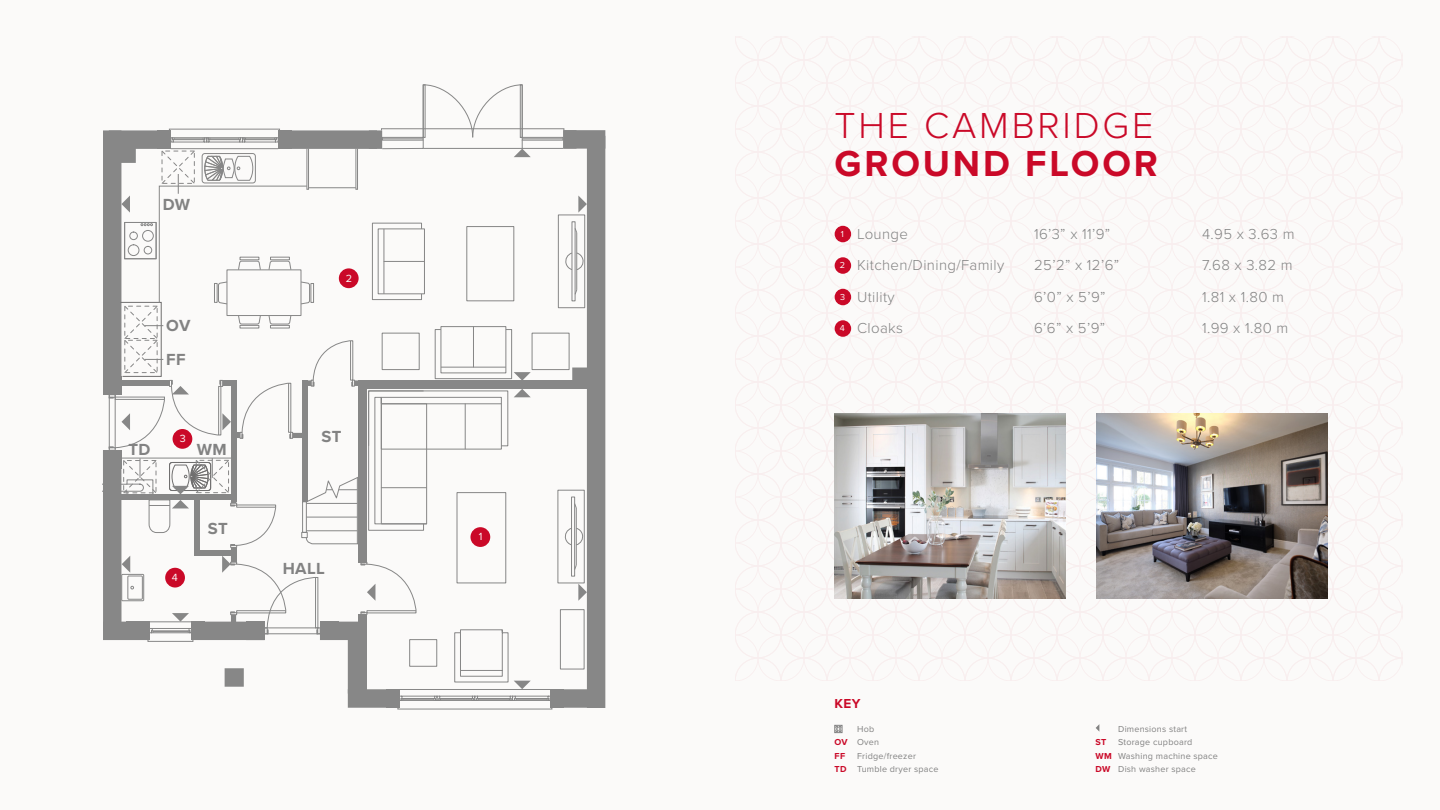
<style>
.page{position:relative;width:1440px;height:810px;background:#fbfaf9}
.page>*{position:absolute;margin:0;border:0;box-sizing:border-box;transform-origin:0 0}
.t1{font:300 37.5px "Proxima Nova";letter-spacing:.075em;color:#ca0928}
.t2{font:700 37.5px "Proxima Nova";letter-spacing:.075em;color:#ca0928}
.t3{font:700 16.65px "Proxima Nova";letter-spacing:.025em;color:#828282}
.t4{font:300 15px "Proxima Nova";letter-spacing:.025em;color:#828282}
.t5{font:700 13.5px "Proxima Nova";color:#ca0928}
.t6{font:10.8px "Proxima Nova";color:#fbfaf9}
.t7{font:9px/13.5px "Proxima Nova";letter-spacing:.025em;color:#828282}
.t8{font:700 9px "Proxima Nova";color:#ca0928}
.s1{font-weight:400;font-size:9px;color:#fbfaf9}
.s2{font-weight:700;color:#ca0928}
.s3{color:#808080}
</style>
<div class="page">
<div style="left:835px;top:226px;width:16px;height:16px;background:#ca0928;border-radius:50%"></div>
<div style="left:835px;top:257px;width:16px;height:17px;background:#ca0928;border-radius:50%"></div>
<div style="left:835px;top:289px;width:16px;height:16px;background:#ca0928;border-radius:50%"></div>
<div style="left:835px;top:320px;width:16px;height:17px;background:#ca0928;border-radius:50%"></div>
<div style="left:553px;top:689px;width:50px;height:19px;background:#878787"></div>
<div style="left:348px;top:689px;width:51px;height:19px;background:#878787"></div>
<div style="left:563px;top:130px;width:42px;height:19px;background:#878787"></div>
<div style="left:587px;top:136px;width:18px;height:572px;background:#878787"></div>
<svg style="left:399px;top:696px;width:151px;height:5px"></svg>
<hr style="left:403px;top:699px;width:31px;height:1px;background:#878787">
<hr style="left:399px;top:689px;width:151px;height:1px;background:#878787">
<div style="left:550px;top:689px;width:14px;height:19px;background:#878787"></div>
<svg style="left:103px;top:84px;width:484px;height:605px"></svg>
<img style="left:834px;top:413px;width:231px;height:186px">
<img style="left:1097px;top:413px;width:230px;height:186px">
<div style="left:835px;top:725px;width:7px;height:8px;border:1px solid #828282"></div>
<svg style="left:836px;top:726px;width:5px;height:6px"></svg>
<svg style="left:1096px;top:724px;width:3px;height:7px"></svg>
<p class="t3" style="left:163px;top:192px;width:29px">DW</p>
<p class="t3" style="left:166px;top:313px;width:26px">OV</p>
<p class="t3" style="left:166px;top:347px;width:21px">FF</p>
<p class="t3" style="left:128px;top:437px;width:24px">TD</p>
<p class="t6" style="left:180px;top:431px;width:8px">3</p>
<p class="t3" style="left:197px;top:437px;width:31px">WM</p>
<p class="t6" style="left:172px;top:569px;width:8px">4</p>
<p class="t3" style="left:208px;top:516px;width:21px">ST</p>
<p class="t6" style="left:346px;top:270px;width:8px">2</p>
<p class="t3" style="left:321px;top:424px;width:21px">ST</p>
<p class="t3" style="left:283px;top:556px;width:44px">HALL</p>
<p class="t6" style="left:479px;top:529px;width:5px">1</p>
<h1 class="t1" style="left:835px;top:98px;width:320px">THE CAMBRIDGE</h1>
<h1 class="t2" style="left:835px;top:135px;width:325px">GROUND FLOOR</h1>
<p class="t4" style="left:841px;top:222px;width:69px"><span class="s1">1</span> Lounge</p>
<p class="t4" style="left:1034px;top:222px;width:78px">16’3” x 11’9”</p>
<p class="t4" style="left:1202px;top:222px;width:94px">4.95 x 3.63 m</p>
<p class="t4" style="left:840px;top:254px;width:166px"><span class="s1">2</span> Kitchen/Dining/Family</p>
<p class="t4" style="left:1034px;top:254px;width:87px">25’2” x 12’6”</p>
<p class="t4" style="left:1202px;top:254px;width:92px">7.68 x 3.82 m</p>
<p class="t4" style="left:840px;top:285px;width:56px"><span class="s1">3</span> Utility</p>
<p class="t4" style="left:1034px;top:285px;width:73px">6’0” x 5’9”</p>
<p class="t4" style="left:1202px;top:285px;width:83px">1.81 x 1.80 m</p>
<p class="t4" style="left:840px;top:317px;width:65px"><span class="s1">4</span> Cloaks</p>
<p class="t4" style="left:1034px;top:317px;width:73px">6’6” x 5’9”</p>
<p class="t4" style="left:1202px;top:317px;width:88px">1.99 x 1.80 m</p>
<p class="t5" style="left:835px;top:694px;width:27px">KEY</p>
<p class="t7" style="left:835px;top:722px;width:46px;text-indent:22px">Hob<br><span class="s2">OV</span> Oven<br><span class="s2">FF</span></p>
<p class="t7" style="left:835px;top:749px;width:106px;text-align:center">Fridge/freezer<br><span class="s2">TD</span> Tumble dryer space</p>
<p class="t7" style="left:1118px;top:722px;width:71px">Dimensions start</p>
<p class="t7" style="left:1096px;top:735px;width:124px;text-indent:22px"><span class="s3">Storage</span> cupboard<br><span class="s2">WM</span> Washing machine space<br><span class="s2">DW</span> Dish washer space</p>
<p class="t8" style="left:1096px;top:735px;width:12px">ST</p>
</div>
